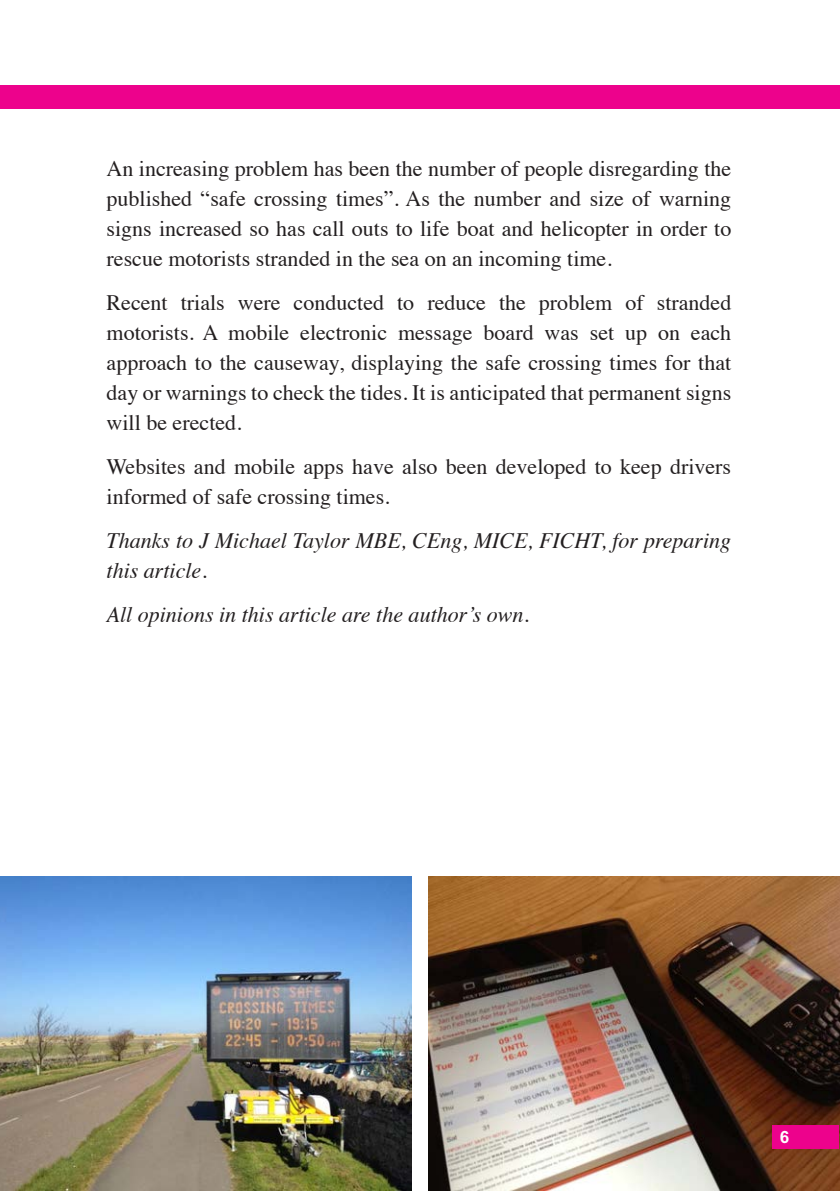
<style>
.page{position:relative;width:840px;height:1191px;background:#fff}
.page>*{position:absolute;margin:0;border:0;box-sizing:border-box;transform-origin:0 0}
.t1{font:22px/30px "Times";color:#231f20;text-align:justify}
.t2{font:italic 22px/30px "Times";color:#231f20}
.t3{font:700 17px "Arial MT Std";color:#fff}
</style>
<div class="page">
<img style="left:0;top:876px;width:411px;height:315px">
<img style="left:428px;top:876px;width:411px;height:315px">
<div style="left:772px;top:1124px;width:66px;height:24px;background:#ed028c"></div>
<div style="left:0;top:85px;width:839px;height:24px;background:#ed028c"></div>
<p class="t1" style="left:106px;top:151px;width:626px">An increasing problem has been the number of people disregarding the published “safe crossing times”. As the number and size of warning signs increased so has call outs to life boat and helicopter in order to rescue motorists stranded in the sea on an incoming time.</p>
<p class="t1" style="left:106px;top:285px;width:626px">Recent trials were conducted to reduce the problem of stranded motorists. A mobile electronic message board was set up on each approach to the causeway, displaying the safe crossing times for that day or warnings to check the tides. It is anticipated that permanent signs will be erected.</p>
<p class="t1" style="left:106px;top:449px;width:625px">Websites and mobile apps have also been developed to keep drivers informed of safe crossing times.</p>
<p class="t2" style="left:106px;top:524px;width:626px">Thanks to J Michael Taylor MBE, CEng, MICE, FICHT, for preparing this article.</p>
<p class="t2" style="left:106px;top:598px;width:423px">All opinions in this article are the author’s own.</p>
<p class="t3" style="left:779px;top:1126px;width:11px">6</p>
</div>
